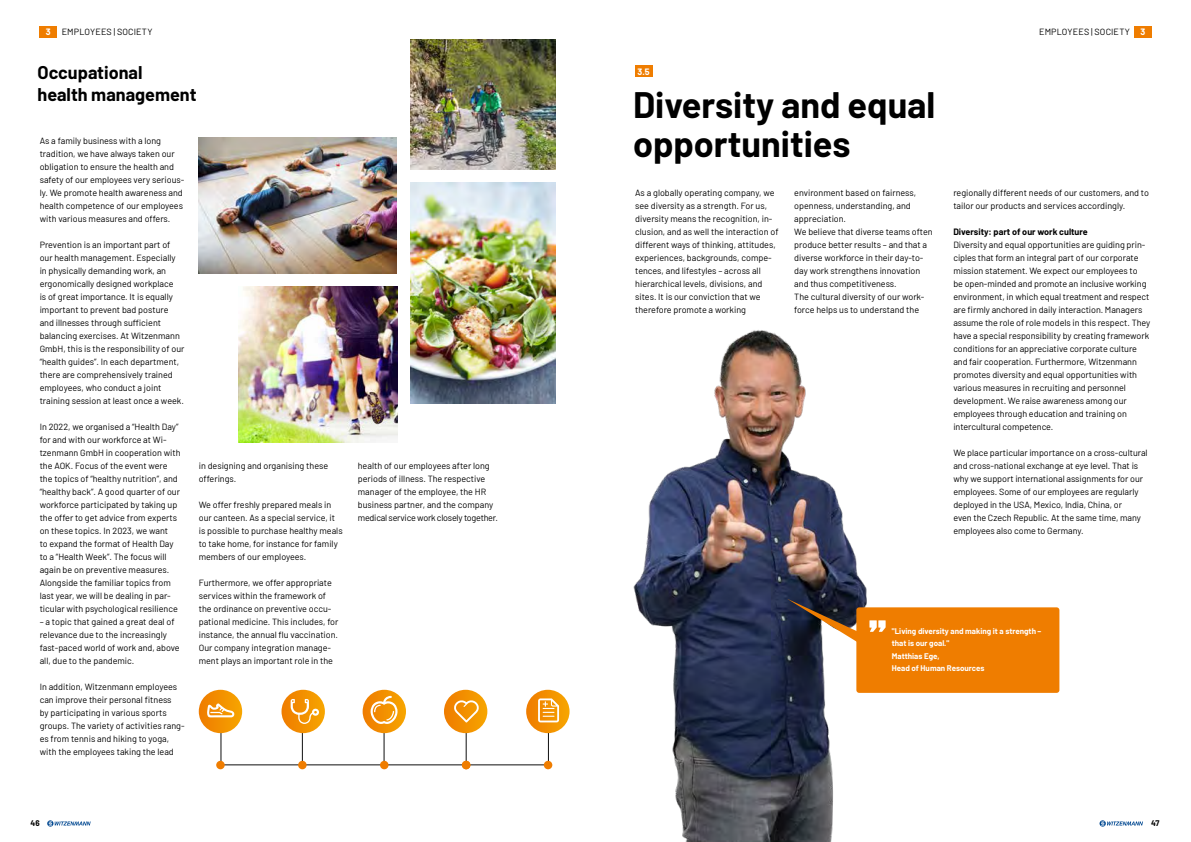
<style>
.page{position:relative;width:1191px;height:842px;background:#fff}
.page>*{position:absolute;margin:0;border:0;box-sizing:border-box;transform-origin:0 0}
.t1{font:700 36px/39px "Barlow";color:#000}
.t2{font:700 18px/22px "Barlow";color:#000}
.t3{font:9px/13px "Barlow";color:#000}
.t4{font:700 9px "Barlow";color:#000}
.t5{font:700 9px "Barlow";color:#fff}
.t6{font:700 8px/12.5px "Barlow";color:#fff}
.t7{font:700 8px "Barlow";color:#000}
.s1{font-weight:700;color:#fff}
</style>
<div class="page">
<svg style="left:47px;top:820px;width:44px;height:7px"></svg>
<svg style="left:1099px;top:820px;width:44px;height:7px"></svg>
<img style="left:633px;top:330px;width:234px;height:512px">
<div style="left:1134px;top:26px;width:17px;height:11px;background:#ef7d00"></div>
<div style="left:40px;top:26px;width:17px;height:11px;background:#ef7d00"></div>
<img style="left:199px;top:138px;width:198px;height:136px">
<img style="left:411px;top:183px;width:145px;height:221px">
<img style="left:238px;top:287px;width:159px;height:156px">
<img style="left:411px;top:40px;width:145px;height:130px">
<div style="left:635px;top:66px;width:17px;height:11px;background:#ef7d00"></div>
<div style="left:856px;top:607px;width:203px;height:86px;background:#ef7d00;border-radius:3px"></div>
<svg style="left:869px;top:620px;width:16px;height:12px"></svg>
<svg style="left:787px;top:599px;width:74px;height:45px"></svg>
<hr style="left:466px;top:725px;width:1px;height:38px;background:#000">
<hr style="left:302px;top:725px;width:1px;height:38px;background:#000">
<hr style="left:384px;top:725px;width:1px;height:38px;background:#000">
<svg style="left:199px;top:690px;width:43px;height:43px"></svg>
<svg style="left:526px;top:690px;width:43px;height:43px"></svg>
<svg style="left:362px;top:690px;width:44px;height:43px"></svg>
<svg style="left:281px;top:690px;width:44px;height:43px"></svg>
<svg style="left:444px;top:690px;width:43px;height:43px"></svg>
<div style="left:298px;top:761px;width:9px;height:8px;background:#ef7d00;border-radius:50%"></div>
<div style="left:216px;top:761px;width:9px;height:8px;background:#ef7d00;border-radius:50%"></div>
<div style="left:544px;top:761px;width:8px;height:8px;background:#ef7d00;border-radius:50%"></div>
<div style="left:380px;top:761px;width:8px;height:8px;background:#ef7d00;border-radius:50%"></div>
<div style="left:462px;top:761px;width:8px;height:8px;background:#ef7d00;border-radius:50%"></div>
<svg style="left:207px;top:703px;width:27px;height:14px"></svg>
<svg style="left:291px;top:699px;width:28px;height:25px"></svg>
<svg style="left:370px;top:696px;width:27px;height:28px"></svg>
<svg style="left:454px;top:700px;width:25px;height:23px"></svg>
<svg style="left:538px;top:698px;width:21px;height:24px"></svg>
<p class="t3" style="left:46px;top:25px;width:108px"><span class="s1">3</span> EMPLOYEES | SOCIETY</p>
<p class="t3" style="left:1039px;top:25px;width:108px">EMPLOYEES | SOCIETY <span class="s1">3</span></p>
<h2 class="t2" style="left:38px;top:60px;width:160px">Occupational health management</h2>
<p class="t3" style="left:40px;top:133px;width:146px">As a family business with a long tradition, we have always taken our obligation to ensure the health and safety of our employees very serious&shy;ly. We promote health awareness and health competence of our employees with various measures and offers.</p>
<p class="t3" style="left:40px;top:237px;width:146px">Prevention is an important part of our health management. Especially in physically demanding work, an ergonomically designed workplace<br>is of great importance. It is equally important to prevent bad posture and illnesses through sufficient balancing exercises. At Witzenmann GmbH, this is the responsibility of our “health guides”. In each department, there are comprehensively trained employees, who conduct a joint training session at least once a week.</p>
<p class="t3" style="left:40px;top:419px;width:142px">In 2022, we organised a “Health Day” for and with our workforce at Wi&shy;tzenmann GmbH in cooperation with the AOK. Focus of the event were the topics of “healthy nutrition”, and “healthy back”. A good quarter of our workforce participated by taking up the offer to get advice from experts on these topics. In 2023, we want<br>to expand the format of Health Day to a “Health Week”. The focus will again be on preventive measures.<br>Alongside the familiar topics from last year, we will be dealing in par&shy;ticular with psychological resilience</p>
<p class="t3" style="left:40px;top:614px;width:141px">– a topic that gained a great deal of relevance due to the increasingly fast-paced world of work and, above all, due to the pandemic.</p>
<p class="t3" style="left:40px;top:679px;width:146px">In addition, Witzenmann employees can improve their personal fitness<br>by participating in various sports groups. The variety of activities rang&shy;es from tennis and hiking to yoga, with the employees taking the lead</p>
<p class="t3" style="left:199px;top:458px;width:131px">in designing and organising these offerings.</p>
<p class="t3" style="left:199px;top:497px;width:145px">We offer freshly prepared meals in our canteen. As a special service, it is possible to purchase healthy meals to take home, for instance for family members of our employees.</p>
<p class="t3" style="left:199px;top:575px;width:141px">Furthermore, we offer appropriate services within the framework of the ordinance on preventive occu&shy;pational medicine. This includes, for instance, the annual flu vaccination.<br>Our company integration manage&shy;ment plays an important role in the</p>
<p class="t3" style="left:358px;top:458px;width:142px">health of our employees after long periods of illness. The respective manager of the employee, the HR business partner, and the company medical service work closely together.</p>
<p class="t5" style="left:637px;top:65px;width:14px">3.5</p>
<h1 class="t1" style="left:633px;top:82px;width:304px">Diversity and equal opportunities</h1>
<p class="t3" style="left:635px;top:185px;width:145px">As a globally operating company, we see diversity as a strength. For us, diversity means the recognition, in&shy;clusion, and as well the interaction of different ways of thinking, attitudes, experiences, backgrounds, compe&shy;tences, and lifestyles – across all hierarchical levels, divisions, and sites. It is our conviction that we therefore promote a working</p>
<p class="t3" style="left:794px;top:185px;width:140px">environment based on fairness, openness, understanding, and appreciation.<br>We believe that diverse teams often produce better results – and that a diverse workforce in their day-to&shy;day work strengthens innovation and thus competitiveness.<br>The cultural diversity of our work&shy;force helps us to understand the</p>
<p class="t3" style="left:953px;top:185px;width:197px">regionally different needs of our customers, and to tailor our products and services accordingly.</p>
<p class="t4" style="left:953px;top:225px;width:136px">Diversity: part of our work culture</p>
<p class="t3" style="left:953px;top:237px;width:198px">Diversity and equal opportunities are guiding prin&shy;ciples that form an integral part of our corporate mission statement. We expect our employees to<br>be open-minded and promote an inclusive working environment, in which equal treatment and respect are firmly anchored in daily interaction. Managers assume the role of role models in this respect. They have a special responsibility by creating framework conditions for an appreciative corporate culture and fair cooperation. Furthermore, Witzenmann promotes diversity and equal opportunities with various measures in recruiting and personnel development. We raise awareness among our employees through education and training on intercultural competence.</p>
<p class="t3" style="left:953px;top:445px;width:196px">We place particular importance on a cross-cultural and cross-national exchange at eye level. That is why we support international assignments for our employees. Some of our employees are regularly deployed in the USA, Mexico, India, China, or<br>even the Czech Republic. At the same time, many employees also come to Germany.</p>
<p class="t6" style="left:892px;top:624px;width:151px">"Living diversity and making it a strength – that is our goal."<br>Matthias Ege,<br>Head of Human Resources</p>
<p class="t7" style="left:31px;top:817px;width:11px">46</p>
<p class="t7" style="left:1151px;top:818px;width:10px">47</p>
</div>
